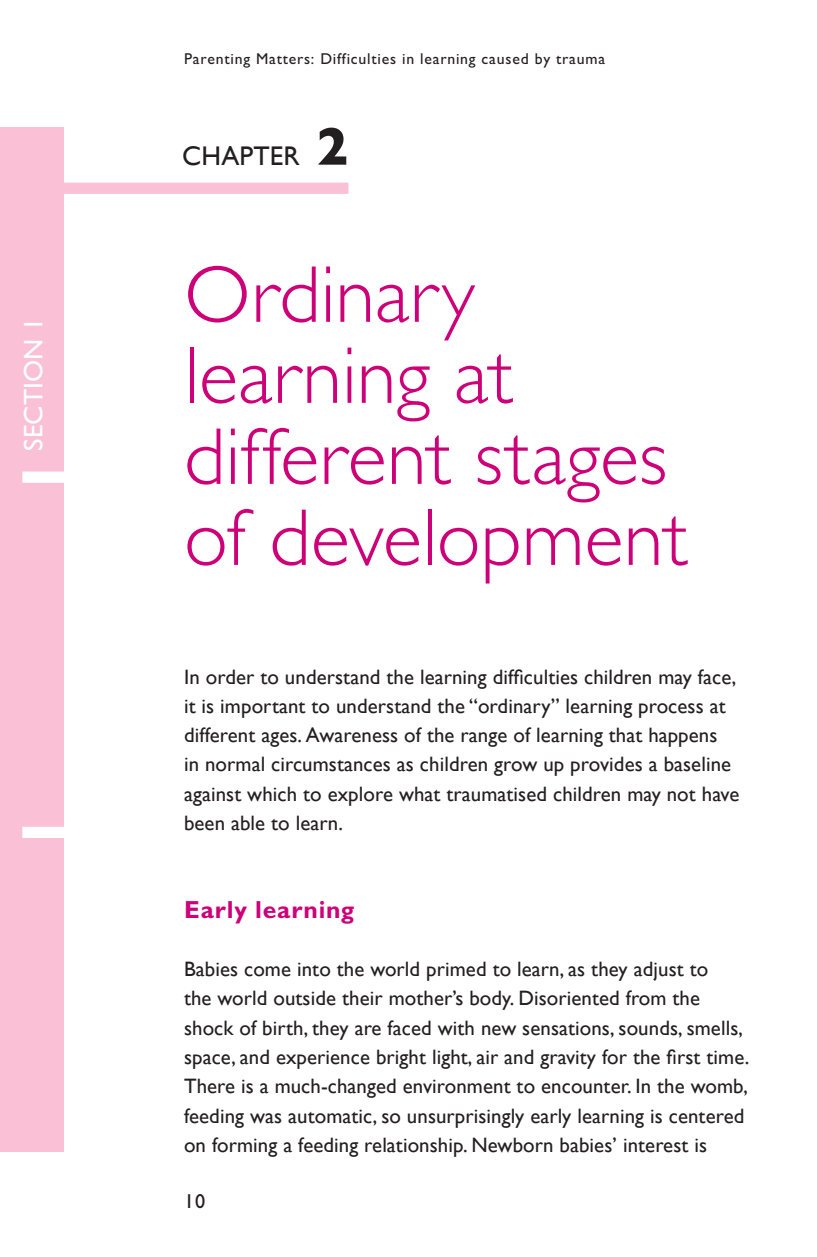
<style>
.page{position:relative;width:817px;height:1257px;background:#fff}
.page>*{position:absolute;margin:0;border:0;box-sizing:border-box;transform-origin:0 0}
.t1{font:300 81px/81px "M Gill Sans";color:#cd007a}
.t2{font:27px "M Gill Sans";letter-spacing:.005em;color:#fff}
.t3{font:27px "Gill Sans";letter-spacing:.005em;color:#231f20}
.Section1_body_text{font:700 24.75px "M Gill Sans";letter-spacing:.035em;color:#cd007a}
.Section1_body_text-2{font:20.7px/29.2px "Gill Sans";letter-spacing:.005em;color:#231f20}
.t4{font:20.25px "M Gill Sans";color:#231f20}
.t5{font:15.75px "M Gill Sans";letter-spacing:.05em;color:#231f20}
.s1{font-weight:700;font-size:54px}
</style>
<div class="page">
<div style="left:0;top:128px;width:64px;height:1023px;background:#f9c0d6"></div>
<div style="left:22px;top:471px;width:89px;height:12px;background:#fff"></div>
<div style="left:22px;top:826px;width:89px;height:12px;background:#fff"></div>
<div style="left:54px;top:183px;width:294px;height:11px;background:#f9c0d6"></div>
<h2 class="t2" style="left:19px;top:451px;width:135px;rotate:-90deg">SECTION 1</h2>
<p class="t5" style="left:184px;top:50px;width:422px">Parenting Matters: Difficulties in learning caused by trauma</p>
<p class="t3" style="left:182px;top:140px;width:168px">CHAPTER <span class="s1">2</span></p>
<p class="t1" style="left:184px;top:255px;width:505px">Ordinary learning at different stages of development</p>
<p class="Section1_body_text-2" style="left:184px;top:661px;width:556px">In order to understand the learning difficulties children may face, it is important to understand the “ordinary” learning process at different ages. Awareness of the range of learning that happens<br>in normal circumstances as children grow up provides a baseline against which to explore what traumatised children may not have been able to learn.</p>
<p class="Section1_body_text" style="left:184px;top:895px;width:172px">Early learning</p>
<p class="Section1_body_text-2" style="left:184px;top:954px;width:566px">Babies come into the world primed to learn, as they adjust to<br>the world outside their mother’s body. Disoriented from the shock of birth, they are faced with new sensations, sounds, smells, space, and experience bright light, air and gravity for the first time.<br>There is a much-changed environment to encounter. In the womb, feeding was automatic, so unsurprisingly early learning is centered on forming a feeding relationship. Newborn babies’ interest is</p>
<p class="t4" style="left:184px;top:1190px;width:23px">10</p>
</div>
